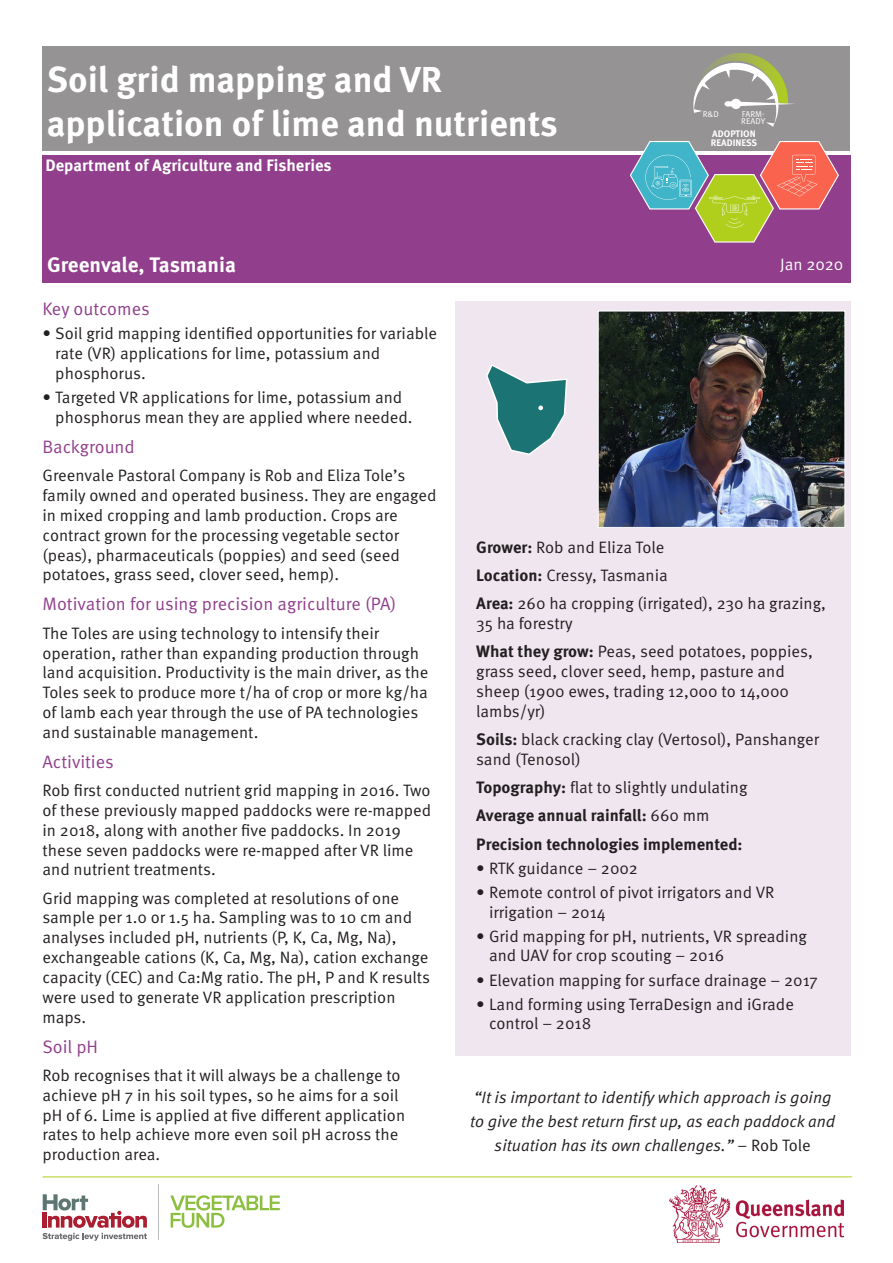
<style>
.page{position:relative;width:893px;height:1263px;background:#fff}
.page>*{position:absolute;margin:0;border:0;box-sizing:border-box;transform-origin:0 0}
.DAF_factsheet_head{font:700 36px/43.2px "Meta OT";color:#fff}
.DAF_factsheet_head-2{font:700 21px "Meta Pro";letter-spacing:-.005em;color:#fff}
.DAF_factsheet_subhea{font:18px "Meta OT";color:#913f8c}
.DAF_Factsheet_body{font:16.5px/19.8px "Meta OT";color:#231f20}
.t1{font:italic 16.5px/24px "Meta OT";color:#231f20;text-align:center}
.DAF_Factsheet_body-2{font:700 16.5px "Meta OT";color:#231f20}
.DAF_factsheet_subhea-2{font:700 16.5px "Meta OT";color:#fff}
.DAF_Factsheet_body-3{font:16.5px "Meta OT";color:#fff}
.t2{font:700 9.45px/8.7px "Meta OT";color:#fff}
.t3{font:8.55px/7.9px "Meta OT";letter-spacing:.01em;color:#fff}
.s1{font-weight:700}
.s2{font-weight:400}
.s3{font-style:normal}
</style>
<div class="page">
<div style="left:42px;top:155px;width:808px;height:128px;background:#913f8c"></div>
<div style="left:43px;top:47px;width:807px;height:104px;background:#959394"></div>
<hr style="left:43px;top:1176px;width:809px;height:1px;background:#b0cf1c">
<svg style="left:629px;top:141px;width:210px;height:102px"></svg>
<svg style="left:693px;top:53px;width:102px;height:74px"></svg>
<div style="left:455px;top:302px;width:395px;height:754px;background:#efe6ef"></div>
<img style="left:600px;top:313px;width:243px;height:213px">
<div style="left:598px;top:311px;width:247px;height:217px;border:1px solid #fff"></div>
<svg style="left:486px;top:364px;width:81px;height:91px"></svg>
<svg style="left:43px;top:1194px;width:104px;height:47px"></svg>
<hr style="left:158px;top:1184px;width:1px;height:55px;background:#bbbdbf">
<svg style="left:170px;top:1195px;width:110px;height:33px"></svg>
<img style="left:670px;top:1186px;width:174px;height:56px">
<p class="DAF_factsheet_head" style="left:47px;top:59px;width:513px">Soil grid mapping and VR application of lime and nutrients</p>
<p class="DAF_factsheet_subhea-2" style="left:46px;top:155px;width:288px">Department of Agriculture and Fisheries</p>
<p class="DAF_factsheet_head-2" style="left:47px;top:248px;width:190px">Greenvale, Tasmania</p>
<p class="t3" style="left:741px;top:110px;width:26px">FARM-<br>READY</p>
<p class="t3" style="left:703px;top:110px;width:17px">R&amp;D</p>
<p class="t2" style="left:711px;top:129px;width:48px">ADOPTION<br>READINESS</p>
<p class="DAF_Factsheet_body-3" style="left:780px;top:255px;width:65px">Jan 2020</p>
<p class="DAF_factsheet_subhea" style="left:43px;top:298px;width:109px">Key outcomes</p>
<p class="DAF_Factsheet_body" style="left:55px;top:324px;width:383px;text-indent:-13px">• Soil grid mapping identified opportunities for variable rate (VR) applications for lime, potassium and phosphorus.</p>
<p class="DAF_Factsheet_body" style="left:55px;top:388px;width:359px;text-indent:-13px">• Targeted VR applications for lime, potassium and phosphorus mean they are applied where needed.</p>
<p class="DAF_factsheet_subhea" style="left:43px;top:436px;width:94px">Background</p>
<p class="DAF_Factsheet_body" style="left:43px;top:466px;width:395px">Greenvale Pastoral Company is Rob and Eliza Tole’s family owned and operated business. They are engaged in mixed cropping and lamb production. Crops are contract grown for the processing vegetable sector (peas), pharmaceuticals (poppies) and seed (seed potatoes, grass seed, clover seed, hemp).</p>
<p class="DAF_factsheet_subhea" style="left:43px;top:593px;width:355px">Motivation for using precision agriculture (PA)</p>
<p class="DAF_Factsheet_body" style="left:43px;top:623px;width:387px">The Toles are using technology to intensify their operation, rather than expanding production through land acquisition. Productivity is the main driver, as the Toles seek to produce more t/ha of crop or more kg/ha of lamb each year through the use of PA technologies and sustainable management.</p>
<p class="DAF_factsheet_subhea" style="left:43px;top:751px;width:73px">Activities</p>
<p class="DAF_Factsheet_body" style="left:43px;top:781px;width:390px">Rob first conducted nutrient grid mapping in 2016. Two of these previously mapped paddocks were re-mapped in 2018, along with another five paddocks. In 2019 these seven paddocks were re-mapped after VR lime and nutrient treatments.</p>
<p class="DAF_Factsheet_body" style="left:43px;top:888px;width:389px">Grid mapping was completed at resolutions of one sample per 1.0 or 1.5 ha. Sampling was to 10 cm and analyses included pH, nutrients (P, K, Ca, Mg, Na), exchangeable cations (K, Ca, Mg, Na), cation exchange capacity (CEC) and Ca:Mg ratio. The pH, P and K results were used to generate VR application prescription maps.</p>
<p class="DAF_factsheet_subhea" style="left:43px;top:1035px;width:57px">Soil pH</p>
<p class="DAF_Factsheet_body" style="left:43px;top:1065px;width:364px">Rob recognises that it will always be a challenge to achieve pH 7 in his soil types, so he aims for a soil pH of 6. Lime is applied at five different application rates to help achieve more even soil pH across the production area.</p>
<p class="DAF_Factsheet_body" style="left:476px;top:537px;width:190px"><span class="s1">Grower:</span> Rob and Eliza Tole</p>
<p class="DAF_Factsheet_body" style="left:476px;top:565px;width:193px"><span class="s1">Location:</span> Cressy, Tasmania</p>
<p class="DAF_Factsheet_body" style="left:476px;top:594px;width:351px"><span class="s1">Area:</span> 260 ha cropping (irrigated), 230 ha grazing,<br>35 ha forestry</p>
<p class="DAF_Factsheet_body" style="left:476px;top:642px;width:338px"><span class="s1">What they grow:</span> Peas, seed potatoes, poppies, grass seed, clover seed, hemp, pasture and sheep (1900 ewes, trading 12,000 to 14,000 lambs/yr)</p>
<p class="DAF_Factsheet_body" style="left:476px;top:729px;width:344px"><span class="s1">Soils:</span> black cracking clay (Vertosol), Panshanger sand (Tenosol)</p>
<p class="DAF_Factsheet_body" style="left:476px;top:778px;width:273px"><span class="s1">Topography:</span> flat to slightly undulating</p>
<p class="DAF_Factsheet_body-2" style="left:476px;top:805px;width:235px">Average annual rainfall: <span class="s2">660 mm</span></p>
<p class="DAF_Factsheet_body-2" style="left:476px;top:833px;width:268px">Precision technologies implemented:</p>
<p class="DAF_Factsheet_body" style="left:476px;top:858px;width:163px">• RTK guidance – 2002</p>
<p class="DAF_Factsheet_body" style="left:489px;top:882px;width:287px;text-indent:-13px">• Remote control of pivot irrigators and VR irrigation – 2014</p>
<p class="DAF_Factsheet_body" style="left:489px;top:926px;width:319px;text-indent:-13px">• Grid mapping for pH, nutrients, VR spreading and UAV for crop scouting – 2016</p>
<p class="DAF_Factsheet_body" style="left:476px;top:970px;width:343px">• Elevation mapping for surface drainage – 2017</p>
<p class="DAF_Factsheet_body" style="left:489px;top:994px;width:306px;text-indent:-13px">• Land forming using TerraDesign and iGrade control – 2018</p>
<p class="t1" style="left:470px;top:1086px;width:367px">“It is important to identify which approach is going to give the best return first up, as each paddock and situation has its own challenges.” <span class="s3">– Rob Tole</span></p>
</div>
